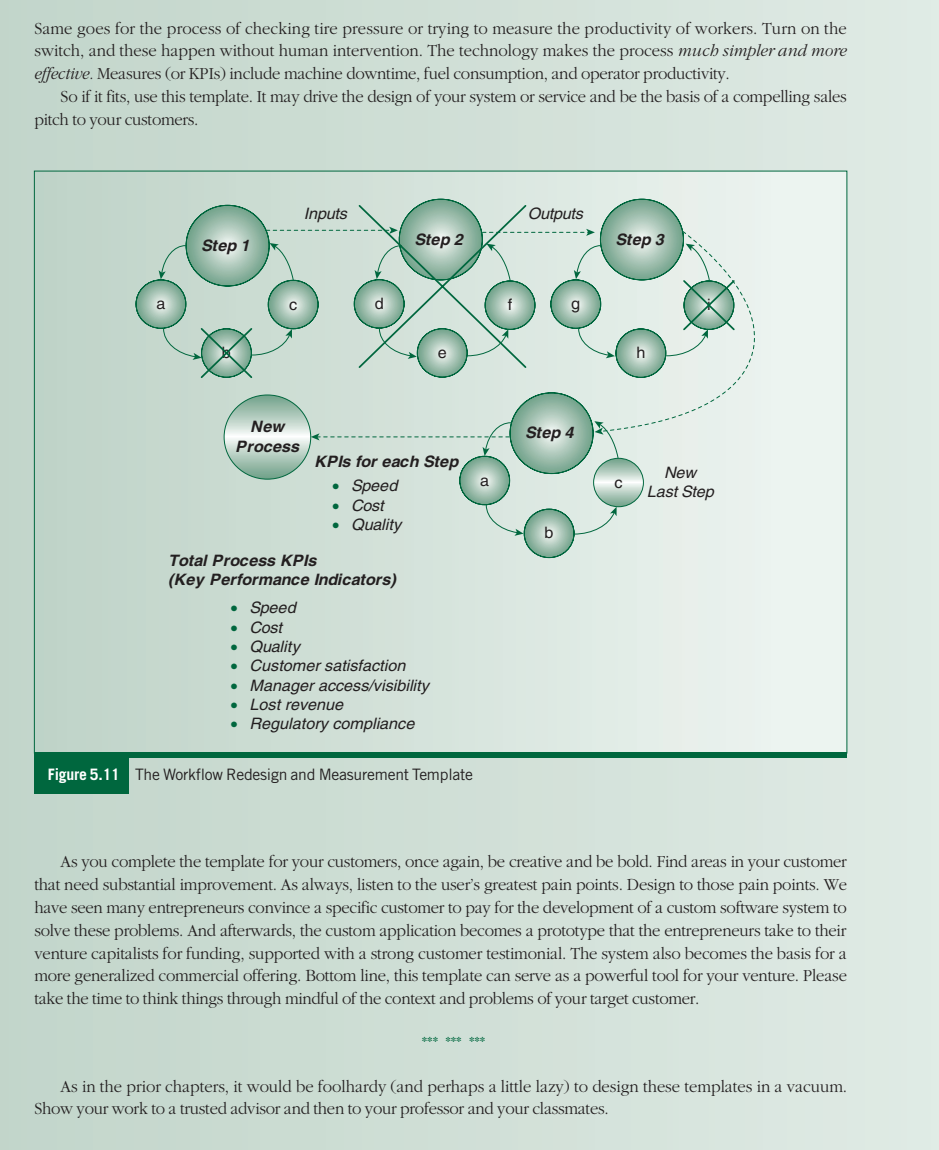
<style>
.page{position:relative;width:939px;height:1150px;background:#fff}
.page>*{position:absolute;margin:0;border:0;box-sizing:border-box;transform-origin:0 0}
.Exit_element_above{font:300 17.5px/22.8px "Garamond";letter-spacing:-.015em;color:#231f20;text-align:justify;scale:.95 1}
.t1{font:300 17.5px "Garamond";color:#00673e;scale:.95 1}
.t2{font:italic 15.75px/19.2px "Helvetica";color:#231f20;text-align:center}
.t3{font:italic 700 15.75px/19.2px "Helvetica";letter-spacing:.01em;color:#231f20;text-align:center}
.Figure_Number___Capt{font:15.75px "Trade Gothic";letter-spacing:-.015em;color:#231f20}
.t4{font:15.75px "Helvetica";color:#231f20}
.t5{font:italic 15.75px "Helvetica";letter-spacing:-.02em;color:#231f20}
.s1{font-style:italic}
.s2{color:#00673e}
.s3{font-weight:700;color:#fff}
</style>
<div class="page">
<div style="left:0;top:0;width:938px;height:1149px;background:linear-gradient(to right,#c2d5ca,#dfeae4)"></div>
<div style="left:34px;top:171px;width:812px;height:580px;background:linear-gradient(to right,#bed2c7,#eff6f2)"></div>
<div style="left:34px;top:752px;width:812px;height:6px;background:#00673e"></div>
<div style="left:34px;top:752px;width:95px;height:41px;background:#00673e"></div>
<svg style="left:136px;top:199px;width:618px;height:359px;background:#c4d8ce"></svg>
<p class="Exit_element_above" style="left:34px;top:17px;width:856px">Same goes for the process of checking tire pressure or trying to measure the productivity of workers. Turn on the switch, and these happen without human intervention. The technology makes the process <span class="s1">much simpler and more effective.</span> Measures (or KPIs) include machine downtime, fuel consumption, and operator productivity.</p>
<p class="Exit_element_above" style="left:34px;top:85px;width:856px;text-indent:26px">So if it fits, use this template. It may drive the design of your system or service and be the basis of a compelling sales pitch to your customers.</p>
<p class="t4" style="left:156px;top:294px;width:11px">a</p>
<p class="t3" style="left:201px;top:235px;width:50px">Step 1</p>
<p class="t4" style="left:222px;top:343px;width:11px">b</p>
<p class="t2" style="left:304px;top:204px;width:45px">Inputs</p>
<p class="t5" style="left:528px;top:205px;width:56px">Outputs</p>
<p class="t3" style="left:414px;top:229px;width:50px">Step 2</p>
<p class="t4" style="left:289px;top:295px;width:10px">c</p>
<p class="t4" style="left:374px;top:294px;width:11px">d</p>
<p class="t4" style="left:437px;top:343px;width:11px">e</p>
<p class="t4" style="left:507px;top:295px;width:6px">f</p>
<p class="t4" style="left:571px;top:294px;width:11px">g</p>
<p class="t3" style="left:235px;top:417px;width:65px">New<br>Process</p>
<p class="t3" style="left:314px;top:451px;width:146px">KPIs for each Step</p>
<p class="t2" style="left:332px;top:476px;width:67px"><span class="s2">•</span> Speed</p>
<p class="t2" style="left:332px;top:495px;width:53px"><span class="s2">•</span> Cost</p>
<p class="t2" style="left:332px;top:514px;width:71px"><span class="s2">•</span> Quality</p>
<p class="t4" style="left:480px;top:471px;width:11px">a</p>
<p class="t3" style="left:525px;top:423px;width:50px">Step 4</p>
<p class="t4" style="left:544px;top:523px;width:11px">b</p>
<p class="t3" style="left:168px;top:550px;width:229px;text-align:left">Total Process KPIs<br>(Key Performance Indicators)</p>
<p class="t2" style="left:230px;top:598px;width:67px"><span class="s2">•</span> Speed</p>
<p class="t2" style="left:230px;top:617px;width:53px"><span class="s2">•</span> Cost</p>
<p class="t2" style="left:230px;top:636px;width:71px"><span class="s2">•</span> Quality</p>
<p class="t2" style="left:230px;top:656px;width:176px"><span class="s2">•</span> Customer satisfaction</p>
<p class="t2" style="left:230px;top:675px;width:200px"><span class="s2">•</span> Manager access/visibility</p>
<p class="t2" style="left:230px;top:694px;width:114px"><span class="s2">•</span> Lost revenue</p>
<p class="t2" style="left:230px;top:713px;width:185px"><span class="s2">•</span> Regulatory compliance</p>
<p class="Figure_Number___Capt" style="left:48px;top:764px;width:426px"><span class="s3">Figure 5.11</span> The Workflow Redesign and Measurement Template</p>
<p class="t3" style="left:615px;top:229px;width:50px">Step 3</p>
<p class="t4" style="left:636px;top:343px;width:11px">h</p>
<p class="t4" style="left:707px;top:295px;width:5px">i</p>
<p class="t4" style="left:614px;top:473px;width:10px">c</p>
<p class="t2" style="left:646px;top:463px;width:68px">New<br>Last Step</p>
<p class="Exit_element_above" style="left:34px;top:850px;width:857px;text-indent:26px">As you complete the template for your customers, once again, be creative and be bold. Find areas in your customer that need substantial improvement. As always, listen to the user’s greatest pain points. Design to those pain points. We have seen many entrepreneurs convince a specific customer to pay for the development of a custom software system to solve these problems. And afterwards, the custom application becomes a prototype that the entrepreneurs take to their venture capitalists for funding, supported with a strong customer testimonial. The system also becomes the basis for a more generalized commercial offering. Bottom line, this template can serve as a powerful tool for your venture. Please take the time to think things through mindful of the context and problems of your target customer.</p>
<p class="t1" style="left:422px;top:1033px;width:68px">*** *** ***</p>
<p class="Exit_element_above" style="left:34px;top:1074px;width:857px;text-indent:26px">As in the prior chapters, it would be foolhardy (and perhaps a little lazy) to design these templates in a vacuum.<br>Show your work to a trusted advisor and then to your professor and your classmates.</p>
</div>
